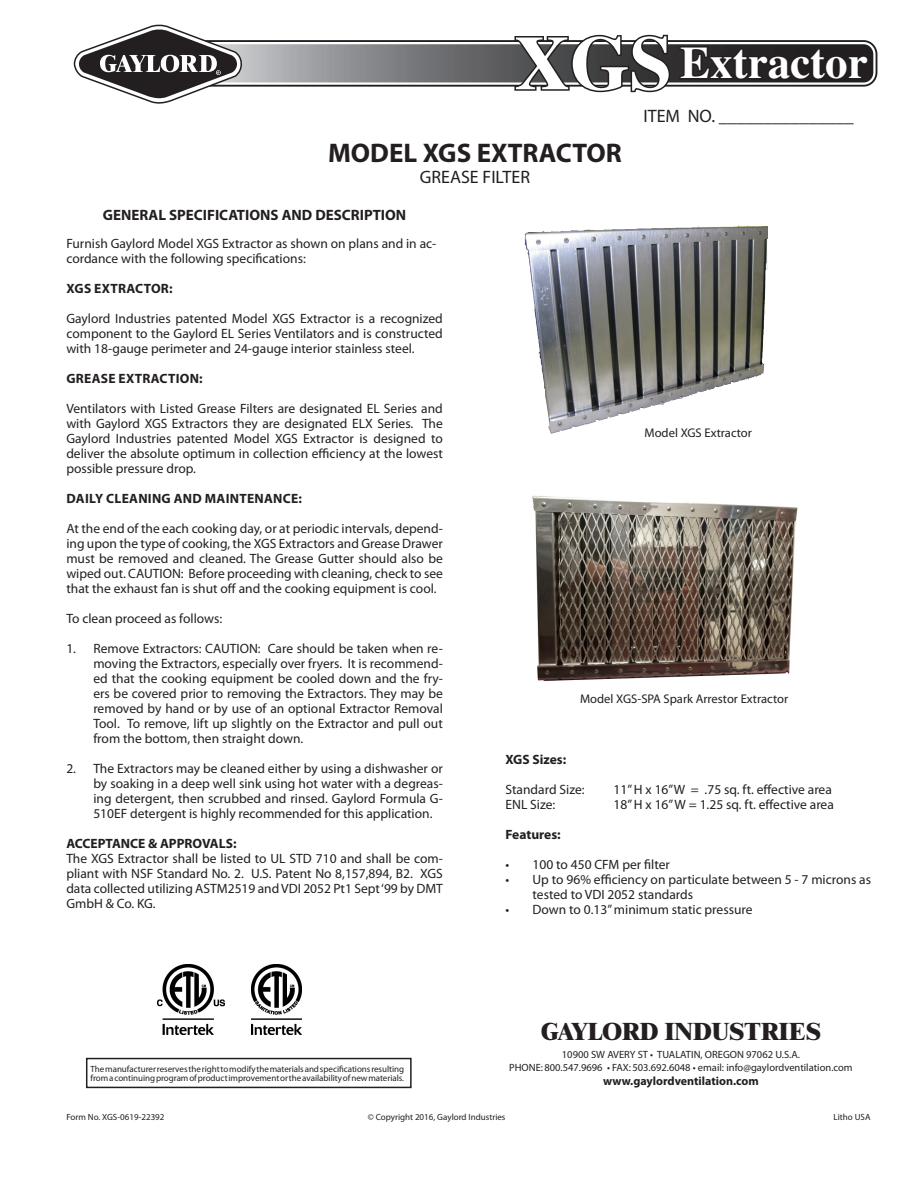
<style>
.page{position:relative;width:918px;height:1188px;background:#fff}
.page>*{position:absolute;margin:0;border:0;box-sizing:border-box;transform-origin:0 0}
.t1{font:700 76.5px "Times";color:#fff}
.t2{font:700 45px "Times";color:#fff}
.t3{font:700 27px "Myriad Pro";color:#231f20}
.t4{font:800 24px "Times";color:#231f20}
.t5{font:18px "Myriad Pro";color:#231f20}
.t6{font:700 15px "Myriad Pro";color:#231f20}
.t7{font:13.5px/15px "Myriad Pro";color:#231f20;text-align:justify}
.t8{font:700 13.5px "Myriad Pro";letter-spacing:.02em;color:#231f20}
.t9{font:700 13.5px "Myriad Pro";color:#231f20}
.t10{font:12.6px "Myriad Pro";color:#231f20}
.t11{font:700 12px "Myriad Pro";color:#231f20}
.t12{font:10.5px "Myriad Pro";color:#231f20}
.t13{font:9px/9px "Myriad Pro";letter-spacing:-.005em;color:#231f20}
</style>
<div class="page">
<svg style="left:74px;top:25px;width:803px;height:79px"></svg>
<img style="left:524px;top:225px;width:244px;height:209px">
<img style="left:532px;top:495px;width:266px;height:187px">
<img style="left:251px;top:964px;width:51px;height:71px">
<img style="left:157px;top:964px;width:67px;height:71px">
<div style="left:86px;top:1058px;width:326px;height:30px;border:2px solid #231f20"></div>
<p class="t1" style="left:515px;top:18px;width:159px">XGS</p>
<p class="t2" style="left:680px;top:36px;width:189px">Extractor</p>
<p class="t3" style="left:328px;top:135px;width:295px">MODEL XGS EXTRACTOR</p>
<p class="t5" style="left:420px;top:166px;width:112px">GREASE FILTER</p>
<p class="t5" style="left:644px;top:104px;width:212px">ITEM NO. _______________</p>
<p class="t6" style="left:103px;top:205px;width:305px">GENERAL SPECIFICATIONS AND DESCRIPTION</p>
<p class="t7" style="left:66px;top:236px;width:372px">Furnish Gaylord Model XGS Extractor as shown on plans and in ac&shy;cordance with the following specifications:</p>
<p class="t8" style="left:67px;top:280px;width:108px">XGS EXTRACTOR:</p>
<p class="t7" style="left:66px;top:311px;width:378px">Gaylord Industries patented Model XGS Extractor is a recognized component to the Gaylord EL Series Ventilators and is constructed with 18-gauge perimeter and 24-gauge interior stainless steel.</p>
<p class="t8" style="left:67px;top:370px;width:138px">GREASE EXTRACTION:</p>
<p class="t7" style="left:66px;top:401px;width:378px">Ventilators with Listed Grease Filters are designated EL Series and with Gaylord XGS Extractors they are designated ELX Series. The Gaylord Industries patented Model XGS Extractor is designed to deliver the absolute optimum in collection efficiency at the lowest possible pressure drop.</p>
<p class="t8" style="left:67px;top:490px;width:237px">DAILY CLEANING AND MAINTENANCE:</p>
<p class="t7" style="left:66px;top:521px;width:378px">At the end of the each cooking day, or at periodic intervals, depend&shy;ing upon the type of cooking, the XGS Extractors and Grease Drawer must be removed and cleaned. The Grease Gutter should also be wiped out. CAUTION: Before proceeding with cleaning, check to see that the exhaust fan is shut off and the cooking equipment is cool.</p>
<p class="t7" style="left:66px;top:611px;width:157px">To clean proceed as follows:</p>
<p class="t7" style="left:93px;top:641px;width:351px;text-indent:-27px">1. Remove Extractors: CAUTION: Care should be taken when re&shy;moving the Extractors, especially over fryers. It is recommend&shy;ed that the cooking equipment be cooled down and the fry&shy;ers be covered prior to removing the Extractors. They may be removed by hand or by use of an optional Extractor Removal Tool. To remove, lift up slightly on the Extractor and pull out from the bottom, then straight down.</p>
<p class="t7" style="left:93px;top:761px;width:351px;text-indent:-27px">2. The Extractors may be cleaned either by using a dishwasher or by soaking in a deep well sink using hot water with a degreas&shy;ing detergent, then scrubbed and rinsed. Gaylord Formula G-510EF detergent is highly recommended for this application.</p>
<p class="t9" style="left:66px;top:835px;width:172px">ACCEPTANCE &amp; APPROVALS:</p>
<p class="t7" style="left:66px;top:851px;width:378px">The XGS Extractor shall be listed to UL STD 710 and shall be com&shy;pliant with NSF Standard No. 2. U.S. Patent No 8,157,894, B2. XGS data collected utilizing ASTM2519 and VDI 2052 Pt1 Sept ‘99 by DMT GmbH &amp; Co. KG.</p>
<p class="t13" style="left:91px;top:1064px;width:315px">The manufacturer reserves the right to modify the materials and specifications resulting from a continuing program of product improvement or the availability of new materials.</p>
<p class="t10" style="left:644px;top:425px;width:109px">Model XGS Extractor</p>
<p class="t10" style="left:580px;top:691px;width:210px">Model XGS-SPA Spark Arrestor Extractor</p>
<p class="t9" style="left:506px;top:751px;width:62px">XGS Sizes:</p>
<p class="t7" style="left:506px;top:782px;width:81px">Standard Size:</p>
<p class="t7" style="left:614px;top:782px;width:220px">11” H x 16”W = .75 sq. ft. effective area</p>
<p class="t7" style="left:506px;top:797px;width:51px">ENL Size:</p>
<p class="t7" style="left:614px;top:797px;width:222px">18” H x 16” W = 1.25 sq. ft. effective area</p>
<p class="t9" style="left:506px;top:826px;width:57px">Features:</p>
<p class="t7" style="left:506px;top:857px;width:166px">• 100 to 450 CFM per filter</p>
<p class="t7" style="left:533px;top:872px;width:340px;text-indent:-27px">• Up to 96% efficiency on particulate between 5 - 7 microns as tested to VDI 2052 standards</p>
<p class="t7" style="left:506px;top:902px;width:248px">• Down to 0.13” minimum static pressure</p>
<p class="t4" style="left:541px;top:1017px;width:281px">GAYLORD INDUSTRIES</p>
<p class="t12" style="left:562px;top:1048px;width:240px">10900 SW AVERY ST • TUALATIN, OREGON 97062 U.S.A.</p>
<p class="t12" style="left:509px;top:1061px;width:345px">PHONE:800.547.9696 • FAX:503.692.6048 • email: info@gaylordventilation.com</p>
<p class="t11" style="left:603px;top:1073px;width:157px">www.gaylordventilation.com</p>
<p class="t13" style="left:66px;top:1112px;width:100px">Form No. XGS-0619-22392</p>
<p class="t13" style="left:368px;top:1112px;width:139px">© Copyright 2016, Gaylord Industries</p>
<p class="t13" style="left:834px;top:1112px;width:38px">Litho USA</p>
</div>
